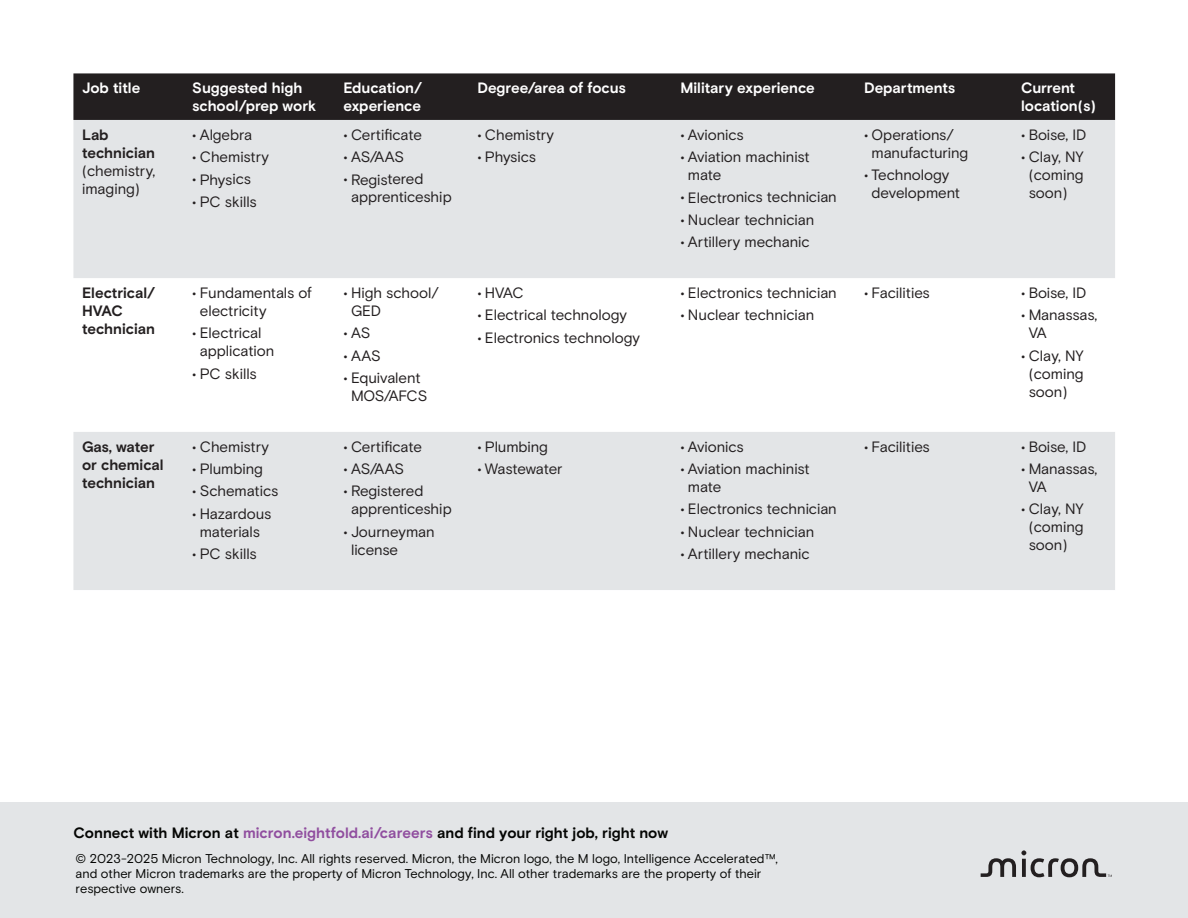
<style>
.page{position:relative;width:1188px;height:918px;background:#fff}
.page>*{position:absolute;margin:0;border:0;box-sizing:border-box;transform-origin:0 0}
.t1{font:15px/18px "Micron Basis";letter-spacing:-.005em;color:#231f20}
.t2{font:700 15px/18px "Micron Basis";color:#fff}
.t3{font:700 15px "Micron Basis";color:#040503}
.t4{font:700 15px/18px "Micron Basis";color:#231f20}
.t5{font:12.75px/14.9px "Micron Basis";color:#040503}
.s1{color:#904e9f}
</style>
<div class="page">
<div style="left:0;top:802px;width:1188px;height:116px;background:#e3e5e7"></div>
<div style="left:73px;top:73px;width:1042px;height:47px;background:#231f20"></div>
<svg style="left:73px;top:120px;width:1042px;height:470px;fill:#e3e5e7"></svg>
<svg style="left:981px;top:850px;width:131px;height:27px"></svg>
<p class="t2" style="left:82px;top:80px;width:60px">Job title</p>
<p class="t2" style="left:192px;top:80px;width:125px">Suggested high school/prep work</p>
<p class="t2" style="left:343px;top:80px;width:80px">Education/ experience</p>
<p class="t2" style="left:477px;top:80px;width:150px">Degree/area of focus</p>
<p class="t2" style="left:680px;top:80px;width:136px">Military experience</p>
<p class="t2" style="left:864px;top:80px;width:93px">Departments</p>
<p class="t2" style="left:1021px;top:80px;width:76px">Current location(s)</p>
<p class="t4" style="left:82px;top:126px;width:74px">Lab technician</p>
<p class="t1" style="left:82px;top:162px;width:75px">(chemistry, imaging)</p>
<p class="t1" style="left:343px;top:126px;width:80px">• Certificate</p>
<p class="t1" style="left:343px;top:148px;width:62px">• AS/AAS</p>
<p class="t1" style="left:351px;top:171px;width:102px;text-indent:-8px">• Registered apprenticeship</p>
<p class="t1" style="left:872px;top:126px;width:98px;text-indent:-8px">• Operations/ manufacturing</p>
<p class="t1" style="left:872px;top:166px;width:90px;text-indent:-8px">• Technology development</p>
<p class="t1" style="left:477px;top:126px;width:78px">• Chemistry</p>
<p class="t1" style="left:477px;top:148px;width:60px">• Physics</p>
<p class="t1" style="left:192px;top:126px;width:62px">• Algebra</p>
<p class="t1" style="left:192px;top:148px;width:78px">• Chemistry</p>
<p class="t1" style="left:192px;top:171px;width:60px">• Physics</p>
<p class="t1" style="left:192px;top:193px;width:66px">• PC skills</p>
<p class="t1" style="left:680px;top:126px;width:65px">• Avionics</p>
<p class="t1" style="left:688px;top:148px;width:123px;text-indent:-8px">• Aviation machinist mate</p>
<p class="t1" style="left:680px;top:189px;width:158px">• Electronics technician</p>
<p class="t1" style="left:680px;top:211px;width:135px">• Nuclear technician</p>
<p class="t1" style="left:680px;top:233px;width:131px">• Artillery mechanic</p>
<p class="t1" style="left:1021px;top:126px;width:67px">• Boise, ID</p>
<p class="t1" style="left:1021px;top:148px;width:64px;text-align:center">• Clay, NY (coming soon)</p>
<p class="t4" style="left:82px;top:284px;width:75px">Electrical/<br>HVAC technician</p>
<p class="t1" style="left:200px;top:284px;width:114px;text-indent:-8px">• Fundamentals of electricity</p>
<p class="t1" style="left:200px;top:324px;width:76px;text-indent:-8px">• Electrical application</p>
<p class="t1" style="left:192px;top:365px;width:66px">• PC skills</p>
<p class="t4" style="left:82px;top:438px;width:83px">Gas, water or chemical technician</p>
<p class="t1" style="left:192px;top:438px;width:78px">• Chemistry</p>
<p class="t1" style="left:192px;top:460px;width:72px">• Plumbing</p>
<p class="t1" style="left:192px;top:482px;width:88px">• Schematics</p>
<p class="t1" style="left:192px;top:505px;width:81px;text-align:center">• Hazardous materials</p>
<p class="t1" style="left:192px;top:545px;width:66px">• PC skills</p>
<p class="t1" style="left:351px;top:284px;width:89px;text-indent:-8px">• High school/<br>GED</p>
<p class="t1" style="left:343px;top:324px;width:28px">• AS</p>
<p class="t1" style="left:343px;top:347px;width:39px">• AAS</p>
<p class="t1" style="left:343px;top:369px;width:86px;text-align:center">• Equivalent<br>MOS/AFCS</p>
<p class="t1" style="left:343px;top:438px;width:80px">• Certificate</p>
<p class="t1" style="left:343px;top:460px;width:62px">• AS/AAS</p>
<p class="t1" style="left:351px;top:482px;width:102px;text-indent:-8px">• Registered apprenticeship</p>
<p class="t1" style="left:351px;top:523px;width:85px;text-indent:-8px">• Journeyman license</p>
<p class="t1" style="left:477px;top:284px;width:48px">• HVAC</p>
<p class="t1" style="left:477px;top:306px;width:151px">• Electrical technology</p>
<p class="t1" style="left:477px;top:329px;width:164px">• Electronics technology</p>
<p class="t1" style="left:477px;top:438px;width:72px">• Plumbing</p>
<p class="t1" style="left:477px;top:460px;width:87px">• Wastewater</p>
<p class="t1" style="left:680px;top:284px;width:158px">• Electronics technician</p>
<p class="t1" style="left:680px;top:306px;width:135px">• Nuclear technician</p>
<p class="t1" style="left:680px;top:438px;width:65px">• Avionics</p>
<p class="t1" style="left:688px;top:460px;width:123px;text-indent:-8px">• Aviation machinist mate</p>
<p class="t1" style="left:680px;top:500px;width:158px">• Electronics technician</p>
<p class="t1" style="left:680px;top:523px;width:135px">• Nuclear technician</p>
<p class="t1" style="left:680px;top:545px;width:131px">• Artillery mechanic</p>
<p class="t1" style="left:864px;top:284px;width:67px">• Facilities</p>
<p class="t1" style="left:1021px;top:284px;width:67px">• Boise, ID</p>
<p class="t1" style="left:1029px;top:306px;width:70px;text-indent:-8px">• Manassas,<br>VA</p>
<p class="t1" style="left:1021px;top:347px;width:64px;text-align:center">• Clay, NY (coming soon)</p>
<p class="t1" style="left:864px;top:438px;width:67px">• Facilities</p>
<p class="t1" style="left:1021px;top:438px;width:67px">• Boise, ID</p>
<p class="t1" style="left:1029px;top:460px;width:70px;text-indent:-8px">• Manassas,<br>VA</p>
<p class="t1" style="left:1021px;top:500px;width:64px;text-align:center">• Clay, NY (coming soon)</p>
<p class="t3" style="left:73px;top:824px;width:596px">Connect with Micron at <span class="s1">micron.eightfold.ai/careers</span> and find your right job, right now</p>
<p class="t5" style="left:76px;top:851px;width:704px">© 2023-2025 Micron Technology, Inc. All rights reserved. Micron, the Micron logo, the M logo, Intelligence Accelerated™, and other Micron trademarks are the property of Micron Technology, Inc. All other trademarks are the property of their respective owners.</p>
</div>
